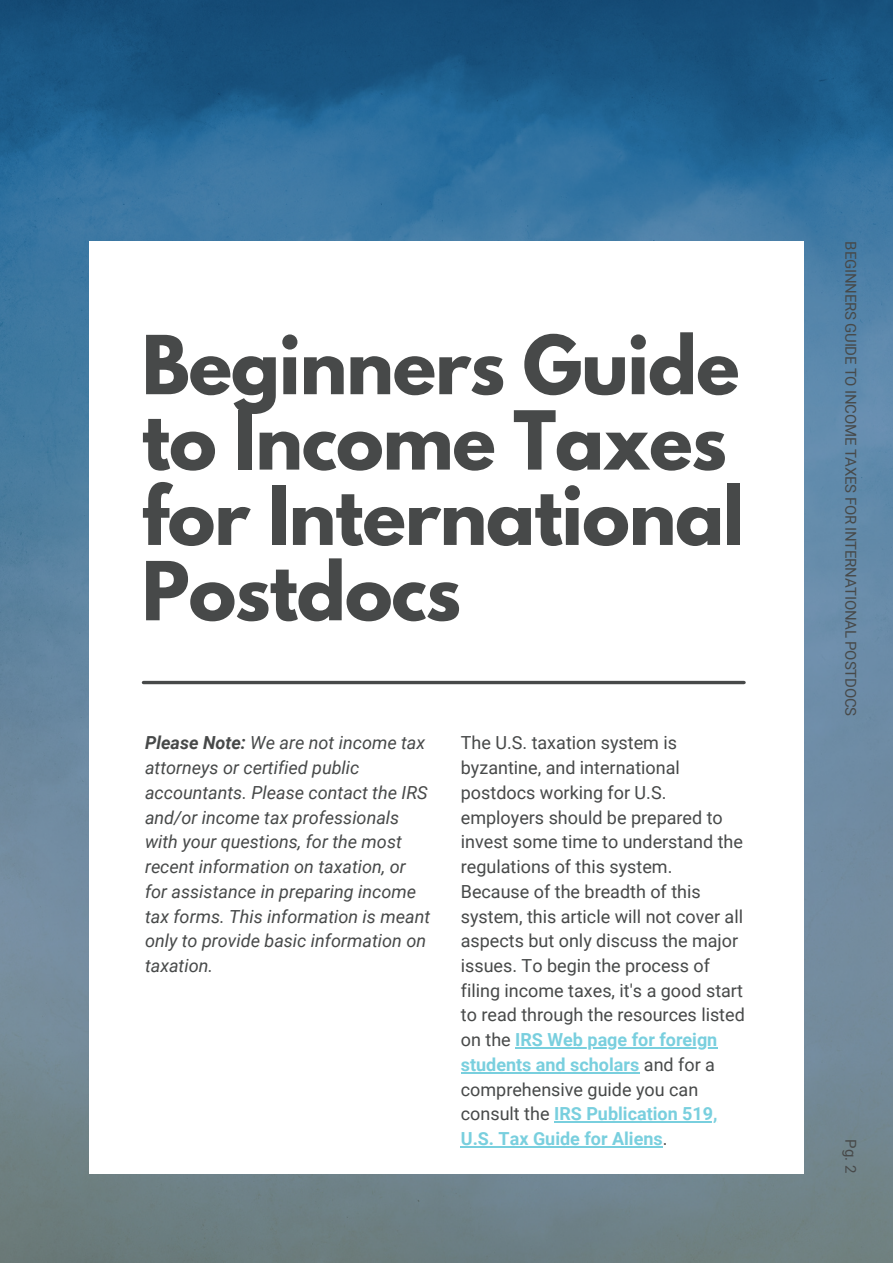
<style>
.page{position:relative;width:893px;height:1264px;background:#fff}
.page>*{position:absolute;margin:0;border:0;box-sizing:border-box;transform-origin:0 0}
.t1{font:700 72px/75.3px "League Spartan";letter-spacing:-.015em;color:#474949}
.t2{font:18px/24.8px "Roboto";color:#474949}
.t3{font:italic 18px/24.8px "Roboto";color:#474949}
.t4{font:15px "Roboto";letter-spacing:-.015em;color:#474949}
.s1{font-weight:700}
.s2{font-weight:700;color:#79cfde}
</style>
<div class="page">
<img style="left:0;top:0;width:892px;height:1262px">
<div style="left:89px;top:241px;width:714px;height:932px;background:#fff"></div>
<hr style="left:143px;top:681px;width:601px;height:3px;background:#474949">
<hr style="left:515px;top:1047px;width:202px;height:1px;background:#79cfde">
<hr style="left:461px;top:1072px;width:178px;height:1px;background:#79cfde">
<hr style="left:554px;top:1121px;width:163px;height:1px;background:#79cfde">
<hr style="left:461px;top:1146px;width:202px;height:1px;background:#79cfde">
<h1 class="t1" style="left:142px;top:337px;width:604px">Beginners Guide to Income Taxes for International<br>Postdocs</h1>
<p class="t3" style="left:145px;top:730px;width:286px"><span class="s1">Please Note:</span> We are not income tax attorneys or certified public accountants. Please contact the IRS and/or income tax professionals with your questions, for the most recent information on taxation, or for assistance in preparing income tax forms. This information is meant only to provide basic information on taxation.</p>
<p class="t2" style="left:461px;top:730px;width:285px">The U.S. taxation system is byzantine, and international postdocs working for U.S. employers should be prepared to invest some time to understand the regulations of this system.<br>Because of the breadth of this system, this article will not cover all aspects but only discuss the major issues. To begin the process of filing income taxes, it's a good start to read through the resources listed on the <span class="s2">IRS Web page for foreign students and scholars</span> and for a comprehensive guide you can consult the <span class="s2">IRS Publication 519,<br>U.S. Tax Guide for Aliens</span>.</p>
<p class="t4" style="left:859px;top:241px;width:476px;rotate:90deg">BEGINNERS GUIDE TO INCOME TAXES FOR INTERNATIONAL POSTDOCS</p>
<p class="t4" style="left:859px;top:1139px;width:35px;rotate:90deg">Pg. 2</p>
</div>
